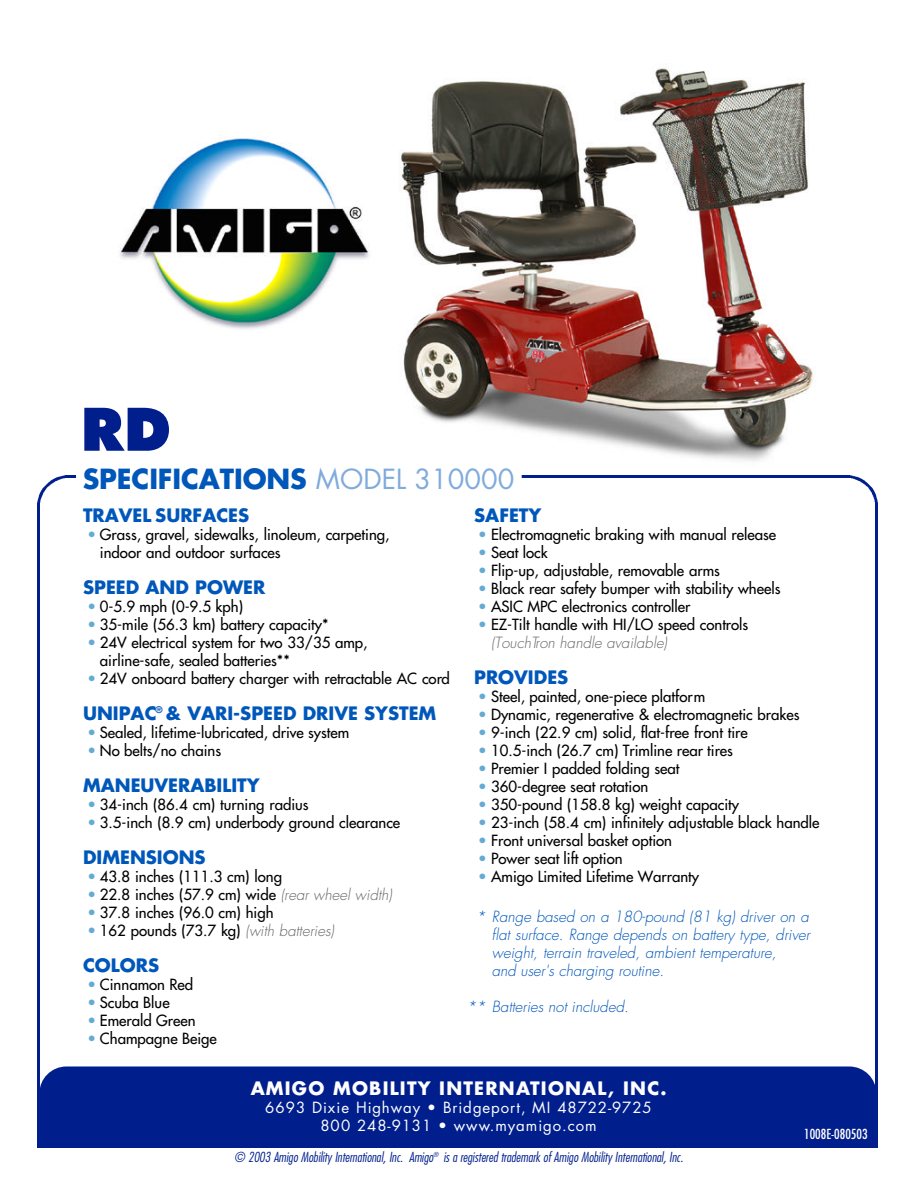
<style>
.page{position:relative;width:918px;height:1188px;background:#fff}
.page>*{position:absolute;margin:0;border:0;box-sizing:border-box;transform-origin:0 0}
.t1{font:800 57px "Futura";color:#001f8d}
.t2{font:700 27px "Futura";letter-spacing:-.005em;color:#0057ba}
.t3{font:700 18px "Futura";color:#0057ba}
.t4{font:700 18px "Futura";letter-spacing:.07em;color:#fff}
.t5{font:15px/18px "Futura";color:#000}
.t6{font:italic 300 15px/18px "Futura";color:#0057ba}
.t7{font:15px/18px "Futura";letter-spacing:.06em;color:#fff;text-align:center}
.t8{font:italic 300 condensed 13.5px "Futura";color:#001f8d}
.t9{font:condensed 13.5px "Futura";color:#fff}
.s1{font-weight:400;color:#80abdc}
.s2{color:#64abd4}
.s3{font-weight:300;font-style:italic;color:#666}
</style>
<div class="page">
<img style="left:37px;top:68px;width:817px;height:1080px">
<img style="left:38px;top:476px;width:840px;height:672px">
<h1 class="t1" style="left:81px;top:405px;width:92px">RD</h1>
<h2 class="t2" style="left:83px;top:467px;width:433px">SPECIFICATIONS <span class="s1">MODEL 310000</span></h2>
<p class="t3" style="left:83px;top:507px;width:168px">TRAVEL SURFACES</p>
<p class="t5" style="left:100px;top:527px;width:291px;text-indent:-12px"><span class="s2">•</span> Grass, gravel, sidewalks, linoleum, carpeting, indoor and outdoor surfaces</p>
<p class="t3" style="left:83px;top:579px;width:184px">SPEED AND POWER</p>
<p class="t5" style="left:88px;top:599px;width:157px"><span class="s2">•</span> 0-5.9 mph (0-9.5 kph)</p>
<p class="t5" style="left:88px;top:617px;width:243px"><span class="s2">•</span> 35-mile (56.3 km) battery capacity*</p>
<p class="t5" style="left:100px;top:635px;width:269px;text-indent:-12px"><span class="s2">•</span> 24V electrical system for two 33/35 amp, airline-safe, sealed batteries**</p>
<p class="t5" style="left:88px;top:671px;width:364px"><span class="s2">•</span> 24V onboard battery charger with retractable AC cord</p>
<p class="t3" style="left:83px;top:705px;width:355px">UNIPAC<sup>®</sup> &amp; VARI-SPEED DRIVE SYSTEM</p>
<p class="t5" style="left:88px;top:725px;width:263px"><span class="s2">•</span> Sealed, lifetime-lubricated, drive system</p>
<p class="t5" style="left:88px;top:743px;width:135px"><span class="s2">•</span> No belts/no chains</p>
<p class="t3" style="left:83px;top:777px;width:178px">MANEUVERABILITY</p>
<p class="t5" style="left:88px;top:797px;width:223px"><span class="s2">•</span> 34-inch (86.4 cm) turning radius</p>
<p class="t5" style="left:88px;top:815px;width:314px"><span class="s2">•</span> 3.5-inch (8.9 cm) underbody ground clearance</p>
<p class="t3" style="left:83px;top:849px;width:124px">DIMENSIONS</p>
<p class="t5" style="left:88px;top:869px;width:196px"><span class="s2">•</span> 43.8 inches (111.3 cm) long</p>
<p class="t5" style="left:88px;top:887px;width:306px"><span class="s2">•</span> 22.8 inches (57.9 cm) wide <span class="s3">(rear wheel width)</span></p>
<p class="t5" style="left:88px;top:905px;width:188px"><span class="s2">•</span> 37.8 inches (96.0 cm) high</p>
<p class="t5" style="left:88px;top:923px;width:248px"><span class="s2">•</span> 162 pounds (73.7 kg) <span class="s3">(with batteries)</span></p>
<p class="t3" style="left:83px;top:957px;width:78px">COLORS</p>
<p class="t5" style="left:88px;top:977px;width:107px"><span class="s2">•</span> Cinnamon Red</p>
<p class="t5" style="left:88px;top:995px;width:84px"><span class="s2">•</span> Scuba Blue</p>
<p class="t5" style="left:88px;top:1013px;width:110px"><span class="s2">•</span> Emerald Green</p>
<p class="t5" style="left:88px;top:1031px;width:131px"><span class="s2">•</span> Champagne Beige</p>
<p class="t3" style="left:474px;top:507px;width:69px">SAFETY</p>
<p class="t5" style="left:478px;top:527px;width:299px"><span class="s2">•</span> Electromagnetic braking with manual release</p>
<p class="t5" style="left:478px;top:545px;width:71px"><span class="s2">•</span> Seat lock</p>
<p class="t5" style="left:478px;top:563px;width:243px"><span class="s2">•</span> Flip-up, adjustable, removable arms</p>
<p class="t5" style="left:478px;top:581px;width:304px"><span class="s2">•</span> Black rear safety bumper with stability wheels</p>
<p class="t5" style="left:478px;top:599px;width:214px"><span class="s2">•</span> ASIC MPC electronics controller</p>
<p class="t5" style="left:491px;top:617px;width:259px;text-indent:-13px"><span class="s2">•</span> EZ-Tilt handle with HI/LO speed controls <span class="s3">(TouchTron handle available)</span></p>
<p class="t3" style="left:474px;top:669px;width:96px">PROVIDES</p>
<p class="t5" style="left:478px;top:689px;width:229px"><span class="s2">•</span> Steel, painted, one-piece platform</p>
<p class="t5" style="left:478px;top:707px;width:323px"><span class="s2">•</span> Dynamic, regenerative &amp; electromagnetic brakes</p>
<p class="t5" style="left:478px;top:725px;width:271px"><span class="s2">•</span> 9-inch (22.9 cm) solid, flat-free front tire</p>
<p class="t5" style="left:478px;top:743px;width:256px"><span class="s2">•</span> 10.5-inch (26.7 cm) Trimline rear tires</p>
<p class="t5" style="left:478px;top:761px;width:203px"><span class="s2">•</span> Premier I padded folding seat</p>
<p class="t5" style="left:478px;top:779px;width:171px"><span class="s2">•</span> 360-degree seat rotation</p>
<p class="t5" style="left:478px;top:797px;width:262px"><span class="s2">•</span> 350-pound (158.8 kg) weight capacity</p>
<p class="t5" style="left:478px;top:815px;width:343px"><span class="s2">•</span> 23-inch (58.4 cm) infinitely adjustable black handle</p>
<p class="t5" style="left:478px;top:833px;width:195px"><span class="s2">•</span> Front universal basket option</p>
<p class="t5" style="left:478px;top:851px;width:146px"><span class="s2">•</span> Power seat lift option</p>
<p class="t5" style="left:478px;top:869px;width:222px"><span class="s2">•</span> Amigo Limited Lifetime Warranty</p>
<p class="t6" style="left:492px;top:909px;width:320px;text-indent:-15px">* Range based on a 180-pound (81 kg) driver on a flat surface. Range depends on battery type, driver weight, terrain traveled, ambient temperature,<br>and user's charging routine.</p>
<p class="t6" style="left:467px;top:999px;width:163px">** Batteries not included.</p>
<p class="t4" style="left:251px;top:1080px;width:418px">A M I G O M O B I L I T Y I N T E R N ATIONAL, INC.</p>
<p class="t7" style="left:265px;top:1100px;width:388px">6693 Dixie Highway • Bridgeport, MI 48722-9725<br>800 248-9131 • www. m y a m i g o . c o m</p>
<p class="t8" style="left:234px;top:1151px;width:450px">© 2003 Amigo Mobility International, Inc. Amigo<sup>®</sup> is a registered trademark of Amigo Mobility International, Inc.</p>
<p class="t9" style="left:804px;top:1127px;width:65px">1008E-080503</p>
</div>
